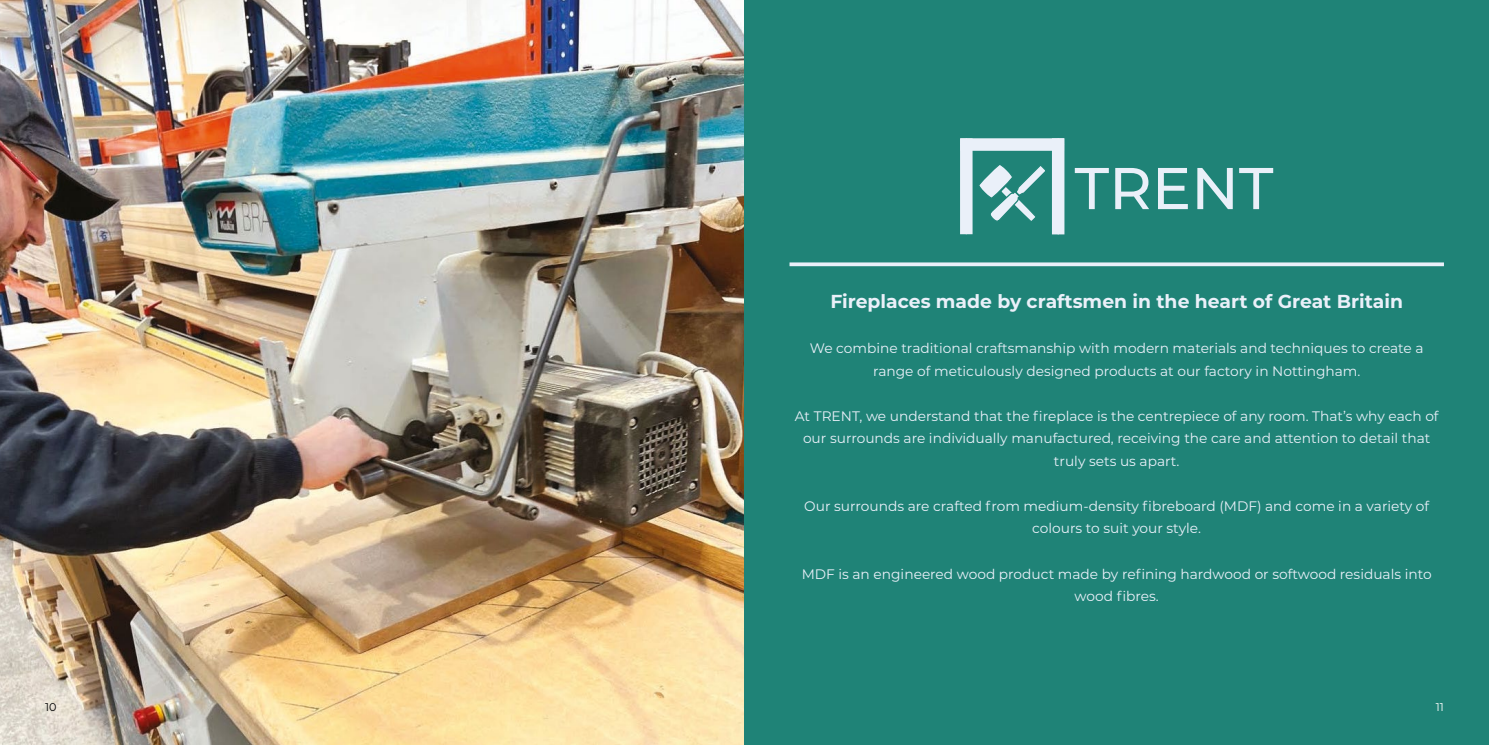
<style>
.page{position:relative;width:1489px;height:745px;background:#fff}
.page>*{position:absolute;margin:0;border:0;box-sizing:border-box;transform-origin:0 0}
.t1{font:500 58.75px "Montserrat";color:#eaf0f9}
.t2{font:700 18.75px "Montserrat";color:#eaf0f9}
.t3{font:13.75px/22.5px "Montserrat";color:#eaf0f9;text-align:center}
.t4{font:11.25px "Montserrat";color:#000}
.t5{font:11.25px "Montserrat";color:#fff}
</style>
<div class="page">
<img style="left:0;top:0;width:744px;height:744px">
<div style="left:744px;top:0;width:744px;height:744px;background:#1f8377"></div>
<svg style="left:789px;top:262px;width:654px;height:4px;fill:#eaf0f9"></svg>
<div style="left:960px;top:138px;width:12px;height:96px;background:#eaf0f9"></div>
<div style="left:1051px;top:138px;width:13px;height:96px;background:#eaf0f9"></div>
<div style="left:960px;top:138px;width:103px;height:13px;background:#eaf0f9"></div>
<svg style="left:979px;top:165px;width:66px;height:56px"></svg>
<p class="t4" style="left:45px;top:701px;width:13px">10</p>
<h1 class="t1" style="left:1074px;top:154px;width:200px">TRENT</h1>
<h2 class="t2" style="left:830px;top:293px;width:574px">Fireplaces made by craftsmen in the heart of Great Britain</h2>
<p class="t3" style="left:809px;top:337px;width:615px">We combine traditional craftsmanship with modern materials and techniques to create a range of meticulously designed products at our factory in Nottingham.</p>
<p class="t3" style="left:794px;top:405px;width:645px">At TRENT, we understand that the fireplace is the centrepiece of any room. That’s why each of our surrounds are individually manufactured, receiving the care and attention to detail that truly sets us apart.</p>
<p class="t3" style="left:804px;top:495px;width:626px">Our surrounds are crafted from medium-density fibreboard (MDF) and come in a variety of colours to suit your style.</p>
<p class="t3" style="left:801px;top:562px;width:631px">MDF is an engineered wood product made by refining hardwood or softwood residuals into wood fibres.</p>
<p class="t5" style="left:1435px;top:701px;width:10px">11</p>
</div>
